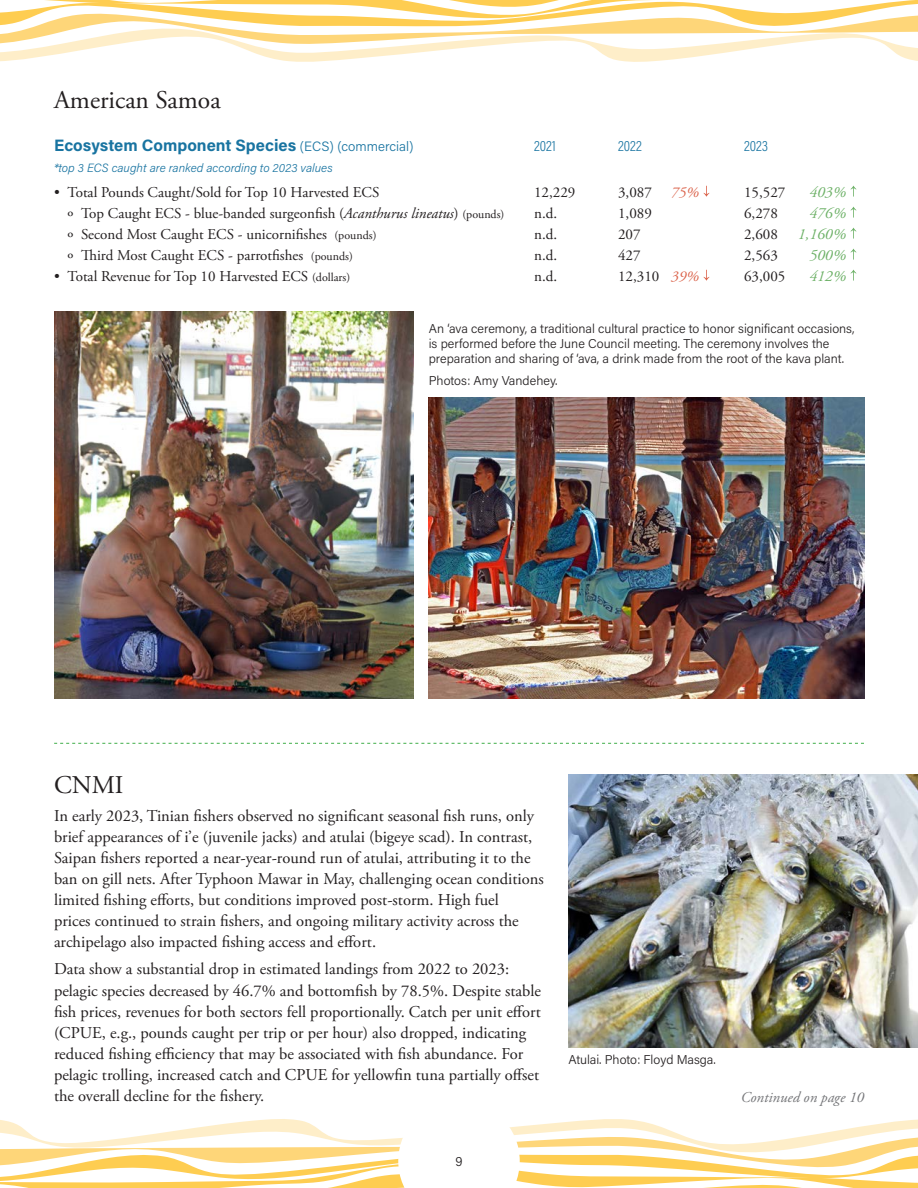
<style>
.page{position:relative;width:918px;height:1188px;background:#fff}
.page>*{position:absolute;margin:0;border:0;box-sizing:border-box;transform-origin:0 0}
.t1{font:25.5px "Adobe Garamond Pro";color:#231f20}
.t2{font:16.5px/21px "Adobe Garamond Pro";color:#231f20}
.t3{font:700 16.5px "Acumin Pro";color:#1974a1}
.t4{font:italic 15.6px "Adobe Garamond Pro";color:#6db167}
.t5{font:15px "Adobe Garamond Pro";color:#231f20}
.t6{font:italic 15px "Adobe Garamond Pro";color:#757679}
.t7{font:300 15px "Acumin Pro Cond";letter-spacing:.005em;color:#1974a1}
.t8{font:italic 15px "Adobe Garamond Pro";color:#db634b}
.t9{font:300 13.5px "Acumin Pro";color:#231f20}
.t10{font:300 12.75px/15px "Acumin Pro";color:#231f20}
.t11{font:italic 300 12px "Acumin Pro";color:#1974a1}
.s1{font-weight:300;font-size:13.5px}
.s2{font-size:15.6px}
.s3{font-style:italic}
.s4{font-size:12px}
.s5{font-style:italic;color:#db634b}
</style>
<div class="page">
<svg style="left:54px;top:743px;width:810px;height:1px"></svg>
<img style="left:568px;top:774px;width:350px;height:273px">
<svg style="left:704px;top:186px;width:5px;height:11px"></svg>
<svg style="left:851px;top:186px;width:5px;height:11px"></svg>
<svg style="left:851px;top:207px;width:5px;height:11px"></svg>
<svg style="left:851px;top:228px;width:5px;height:11px"></svg>
<svg style="left:851px;top:249px;width:5px;height:11px"></svg>
<svg style="left:704px;top:270px;width:5px;height:11px"></svg>
<svg style="left:851px;top:270px;width:5px;height:11px"></svg>
<img style="left:54px;top:311px;width:360px;height:387px">
<img style="left:429px;top:398px;width:435px;height:300px">
<svg style="left:0;top:1119px;width:918px;height:69px"></svg>
<svg style="left:0;top:0;width:918px;height:62px"></svg>
<p class="t1" style="left:54px;top:85px;width:168px">American Samoa</p>
<p class="t3" style="left:54px;top:133px;width:361px">Ecosystem Component Species <span class="s1">(ECS) (commercial)</span></p>
<p class="t7" style="left:534px;top:136px;width:23px">2021</p>
<p class="t7" style="left:618px;top:136px;width:25px">2022</p>
<p class="t7" style="left:744px;top:136px;width:25px">2023</p>
<p class="t11" style="left:54px;top:159px;width:280px">*top 3 ECS caught are ranked according to 2023 values</p>
<p class="t5" style="left:54px;top:183px;width:327px">• Total Pounds Caught/Sold for Top 10 Harvested ECS</p>
<p class="t5" style="left:534px;top:183px;width:43px">12,229</p>
<p class="t5" style="left:618px;top:183px;width:35px">3,087</p>
<p class="t8" style="left:671px;top:183px;width:29px">75%</p>
<p class="t5" style="left:744px;top:183px;width:43px">15,527</p>
<p class="t4" style="left:809px;top:182px;width:38px">403%</p>
<p class="t5" style="left:68px;top:204px;width:438px"><span class="s2">o</span> Top Caught ECS - blue-banded surgeonfish (<span class="s3">Acanthurus lineatus</span>) <span class="s4">(pounds)</span></p>
<p class="t5" style="left:534px;top:204px;width:25px">n.d.</p>
<p class="t5" style="left:618px;top:204px;width:35px">1,089</p>
<p class="t5" style="left:744px;top:204px;width:35px">6,278</p>
<p class="t4" style="left:809px;top:203px;width:38px">476%</p>
<p class="t5" style="left:68px;top:225px;width:310px"><span class="s2">o</span> Second Most Caught ECS - unicornifishes <span class="s4">(pounds)</span></p>
<p class="t5" style="left:534px;top:225px;width:25px">n.d.</p>
<p class="t5" style="left:618px;top:225px;width:24px">207</p>
<p class="t5" style="left:744px;top:225px;width:35px">2,608</p>
<p class="t4" style="left:798px;top:224px;width:50px">1,160%</p>
<p class="t5" style="left:68px;top:246px;width:287px"><span class="s2">o</span> Third Most Caught ECS - parrotfishes <span class="s4">(pounds)</span></p>
<p class="t5" style="left:534px;top:246px;width:25px">n.d.</p>
<p class="t5" style="left:618px;top:246px;width:24px">427</p>
<p class="t5" style="left:744px;top:246px;width:35px">2,563</p>
<p class="t4" style="left:809px;top:245px;width:38px">500%</p>
<p class="t5" style="left:54px;top:267px;width:298px">• Total Revenue for Top 10 Harvested ECS <span class="s4">(dollars)</span></p>
<p class="t5" style="left:534px;top:267px;width:25px">n.d.</p>
<p class="t5" style="left:618px;top:267px;width:82px">12,310 <span class="s5">39%</span></p>
<p class="t5" style="left:744px;top:267px;width:43px">63,005</p>
<p class="t4" style="left:809px;top:266px;width:38px">412%</p>
<p class="t10" style="left:429px;top:321px;width:427px">An ‘ava ceremony, a traditional cultural practice to honor significant occasions, is performed before the June Council meeting. The ceremony involves the preparation and sharing of ‘ava, a drink made from the root of the kava plant.</p>
<p class="t10" style="left:429px;top:373px;width:130px">Photos: Amy Vandehey.</p>
<p class="t1" style="left:54px;top:770px;width:71px">CNMI</p>
<p class="t2" style="left:54px;top:806px;width:491px">In early 2023, Tinian fishers observed no significant seasonal fish runs, only brief appearances of i’e (juvenile jacks) and atulai (bigeye scad). In contrast, Saipan fishers reported a near-year-round run of atulai, attributing it to the ban on gill nets. After Typhoon Mawar in May, challenging ocean conditions limited fishing efforts, but conditions improved post-storm. High fuel<br>prices continued to strain fishers, and ongoing military activity across the archipelago also impacted fishing access and effort.</p>
<p class="t2" style="left:54px;top:959px;width:489px">Data show a substantial drop in estimated landings from 2022 to 2023: pelagic species decreased by 46.7% and bottomfish by 78.5%. Despite stable fish prices, revenues for both sectors fell proportionally. Catch per unit effort (CPUE, e.g., pounds caught per trip or per hour) also dropped, indicating reduced fishing efficiency that may be associated with fish abundance. For pelagic trolling, increased catch and CPUE for yellowfin tuna partially offset the overall decline for the fishery.</p>
<p class="t9" style="left:455px;top:1152px;width:9px">9</p>
<p class="t10" style="left:568px;top:1052px;width:149px">Atulai. Photo: Floyd Masga.</p>
<p class="t6" style="left:741px;top:1088px;width:125px">Continued on page 10</p>
</div>
